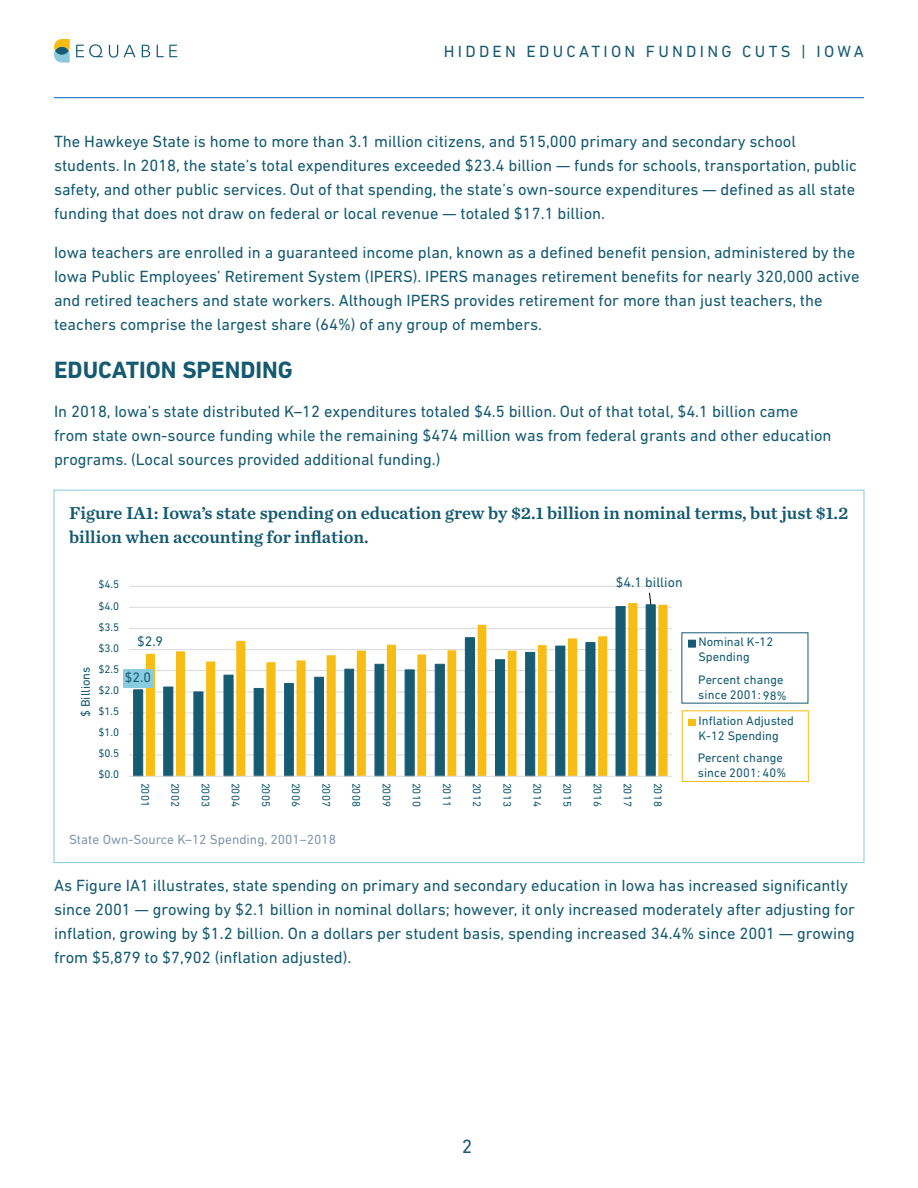
<style>
.page{position:relative;width:918px;height:1188px;background:#fff}
.page>*{position:absolute;margin:0;border:0;box-sizing:border-box;transform-origin:0 0}
.t1{font:700 24px "DIN Next LT Pro";color:#155a71}
.t2{font:19.5px "DIN Next LT Pro";color:#155a71}
.t3{font:600 18px/24px "Chronicle Text G4";color:#155a71}
.t4{font:16.5px/24px "DIN Next LT Pro";color:#155a71}
.t5{font:16.5px "DIN Next LT Pro";letter-spacing:.2em;color:#155a71}
.t6{font:13.95px "DIN Next LT Pro";color:#175b72}
.t7{font:13.5px "DIN Next LT Pro";color:#8697b0}
.t8{font:12.6px/15.1px "DIN Next LT Pro";letter-spacing:.01em;color:#175b72}
.t9{font:11.25px "DIN Next LT Pro";letter-spacing:-.01em;color:#175b72}
</style>
<div class="page">
<svg style="left:76px;top:44px;width:27px;height:13px"></svg>
<svg style="left:109px;top:45px;width:26px;height:13px"></svg>
<svg style="left:142px;top:45px;width:8px;height:12px"></svg>
<svg style="left:157px;top:45px;width:20px;height:12px"></svg>
<svg style="left:54px;top:39px;width:16px;height:24px"></svg>
<div style="left:55px;top:47px;width:14px;height:8px;background:#175b72;border-radius:50%"></div>
<hr style="left:54px;top:97px;width:810px;height:1px;background:#0563c1">
<hr style="left:129px;top:586px;width:543px;height:1px;background:#dad9d9">
<hr style="left:129px;top:607px;width:543px;height:1px;background:#dad9d9">
<hr style="left:129px;top:628px;width:543px;height:1px;background:#dad9d9">
<hr style="left:129px;top:649px;width:543px;height:1px;background:#dad9d9">
<hr style="left:129px;top:670px;width:543px;height:1px;background:#dad9d9">
<hr style="left:129px;top:692px;width:543px;height:1px;background:#dad9d9">
<hr style="left:129px;top:713px;width:543px;height:1px;background:#dad9d9">
<hr style="left:129px;top:734px;width:543px;height:1px;background:#dad9d9">
<hr style="left:129px;top:755px;width:543px;height:1px;background:#dad9d9">
<svg style="left:133px;top:654px;width:13px;height:122px"></svg>
<svg style="left:146px;top:603px;width:522px;height:173px"></svg>
<hr style="left:129px;top:776px;width:543px;height:1px;background:#dad9d9">
<svg style="left:649px;top:592px;width:2px;height:13px"></svg>
<div style="left:123px;top:669px;width:30px;height:19px;background:#89cbdf"></div>
<div style="left:689px;top:640px;width:7px;height:7px;background:#175b72"></div>
<div style="left:688px;top:640px;width:8px;height:7px;border:1px solid #175b72"></div>
<div style="left:689px;top:719px;width:7px;height:7px;background:#f8bd15"></div>
<div style="left:682px;top:711px;width:127px;height:71px;border:1px solid #f8bd15"></div>
<p class="t5" style="left:444px;top:42px;width:422px">HIDDEN EDUCATION FUNDING CUTS | IOWA</p>
<p class="t4" style="left:54px;top:130px;width:804px">The Hawkeye State is home to more than 3.1 million citizens, and 515,000 primary and secondary school students. In 2018, the state’s total expenditures exceeded $23.4 billion — funds for schools, transportation, public safety, and other public services. Out of that spending, the state’s own-source expenditures — defined as all state funding that does not draw on federal or local revenue — totaled $17.1 billion.</p>
<p class="t4" style="left:54px;top:241px;width:807px">Iowa teachers are enrolled in a guaranteed income plan, known as a defined benefit pension, administered by the Iowa Public Employees’ Retirement System (IPERS). IPERS manages retirement benefits for nearly 320,000 active and retired teachers and state workers. Although IPERS provides retirement for more than just teachers, the teachers comprise the largest share (64%) of any group of members.</p>
<h1 class="t1" style="left:54px;top:356px;width:240px">EDUCATION SPENDING</h1>
<p class="t4" style="left:54px;top:400px;width:779px">In 2018, Iowa’s state distributed K–12 expenditures totaled $4.5 billion. Out of that total, $4.1 billion came from state own-source funding while the remaining $474 million was from federal grants and other education programs. (Local sources provided additional funding.)</p>
<p class="t3" style="left:69px;top:501px;width:781px">Figure IA1: Iowa’s state spending on education grew by $2.1 billion in nominal terms, but just $1.2 billion when accounting for inflation.</p>
<p class="t8" style="left:78px;top:717px;width:52px;rotate:-90deg">$ Billions</p>
<p class="t9" style="left:98px;top:578px;width:22px">$4.5</p>
<p class="t9" style="left:98px;top:599px;width:22px">$4.0</p>
<p class="t9" style="left:98px;top:620px;width:22px">$3.5</p>
<p class="t9" style="left:98px;top:641px;width:22px">$3.0</p>
<p class="t6" style="left:137px;top:633px;width:28px">$2.9</p>
<p class="t9" style="left:98px;top:663px;width:22px">$2.5</p>
<p class="t6" style="left:125px;top:669px;width:28px">$2.0</p>
<p class="t9" style="left:98px;top:684px;width:22px">$2.0</p>
<p class="t9" style="left:98px;top:705px;width:22px">$1.5</p>
<p class="t9" style="left:98px;top:726px;width:22px">$1.0</p>
<p class="t9" style="left:98px;top:747px;width:22px">$0.5</p>
<p class="t9" style="left:98px;top:768px;width:22px">$0.0</p>
<p class="t6" style="left:616px;top:574px;width:68px">$4.1 billion</p>
<p class="t9" style="left:152px;top:783px;width:26px;rotate:90deg">2001</p>
<p class="t9" style="left:182px;top:783px;width:26px;rotate:90deg">2002</p>
<p class="t9" style="left:212px;top:783px;width:26px;rotate:90deg">2003</p>
<p class="t9" style="left:242px;top:783px;width:26px;rotate:90deg">2004</p>
<p class="t9" style="left:272px;top:783px;width:26px;rotate:90deg">2005</p>
<p class="t9" style="left:303px;top:783px;width:26px;rotate:90deg">2006</p>
<p class="t9" style="left:333px;top:783px;width:26px;rotate:90deg">2007</p>
<p class="t9" style="left:363px;top:783px;width:26px;rotate:90deg">2008</p>
<p class="t9" style="left:393px;top:783px;width:26px;rotate:90deg">2009</p>
<p class="t9" style="left:423px;top:783px;width:26px;rotate:90deg">2010</p>
<p class="t9" style="left:453px;top:783px;width:26px;rotate:90deg">2011</p>
<p class="t9" style="left:483px;top:783px;width:26px;rotate:90deg">2012</p>
<p class="t9" style="left:514px;top:783px;width:26px;rotate:90deg">2013</p>
<p class="t9" style="left:544px;top:783px;width:26px;rotate:90deg">2014</p>
<p class="t9" style="left:574px;top:783px;width:26px;rotate:90deg">2015</p>
<p class="t9" style="left:604px;top:783px;width:26px;rotate:90deg">2016</p>
<p class="t9" style="left:634px;top:783px;width:26px;rotate:90deg">2017</p>
<p class="t9" style="left:664px;top:783px;width:26px;rotate:90deg">2018</p>
<p class="t8" style="left:699px;top:634px;width:76px">Nominal K-12<br>Spending</p>
<p class="t8" style="left:698px;top:672px;width:90px">Percent change since 2001: 98%</p>
<p class="t8" style="left:699px;top:713px;width:97px">Inflation Adjusted<br>K-12 Spending</p>
<p class="t8" style="left:698px;top:750px;width:90px">Percent change since 2001: 40%</p>
<p class="t7" style="left:69px;top:832px;width:268px">State Own-Source K–12 Spending, 2001–2018</p>
<p class="t4" style="left:54px;top:873px;width:803px">As Figure IA1 illustrates, state spending on primary and secondary education in Iowa has increased significantly since 2001 — growing by $2.1 billion in nominal dollars; however, it only increased moderately after adjusting for inflation, growing by $1.2 billion. On a dollars per student basis, spending increased 34.4% since 2001 — growing from $5,879 to $7,902 (inflation adjusted).</p>
<p class="t2" style="left:462px;top:1135px;width:12px">2</p>
</div>
